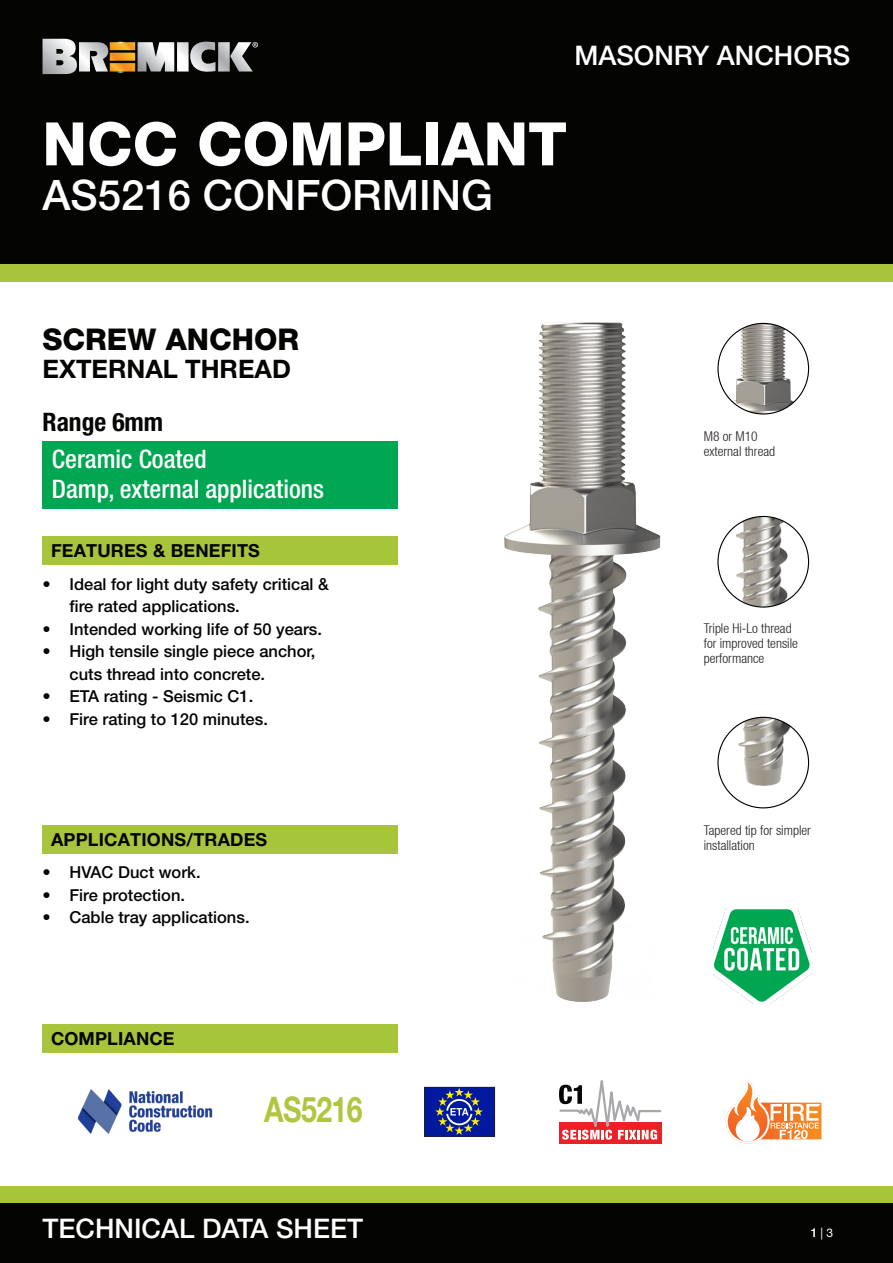
<style>
.page{position:relative;width:893px;height:1263px;background:#fff}
.page>*{position:absolute;margin:0;border:0;box-sizing:border-box;transform-origin:0 0}
.t1{font:800 60px "Helvetica Neue LT Std";color:#fff}
.t2{font:500 42px "Helvetica Neue LT Std";color:#fff}
.t3{font:700 35.4px "Helvetica Neue LT Pro";letter-spacing:-.02em;color:#b2c53e;scale:.81 1}
.Heading_First_Line{font:800 30px "Helvetica Neue LT Std";color:#040503}
.t4{font:500 27px "Helvetica Neue LT Std";color:#fff}
.SIZE{font:500 condensed 25.5px "Helvetica Neue LT Std";color:#fff}
.Heading_Second_Line{font:700 25.5px "Helvetica Neue";color:#040503}
.SIZE-2{font:700 condensed 25.5px "Helvetica Neue LT Std";color:#040503}
.Subheading{font:700 18px "Helvetica Neue LT Pro";letter-spacing:.01em;color:#040503}
.t5{font:500 16.5px/22.5px "Helvetica Neue LT Std";color:#040503}
.CALL_OUT{font:300 condensed 13.5px/15px "Helvetica Neue LT";color:#231f20}
.t6{font:12px "Helvetica Neue LT Std";color:#fff}
</style>
<div class="page">
<div style="left:0;top:1186px;width:893px;height:17px;background:#a6c53b"></div>
<div style="left:0;top:1203px;width:893px;height:60px;background:#040503"></div>
<div style="left:0;top:0;width:893px;height:265px;background:#040503"></div>
<div style="left:0;top:265px;width:893px;height:17px;background:#a6c53b"></div>
<div style="left:43px;top:1025px;width:355px;height:28px;background:#a6c53b"></div>
<div style="left:43px;top:537px;width:355px;height:28px;background:#a6c53b"></div>
<div style="left:43px;top:826px;width:355px;height:28px;background:#a6c53b"></div>
<svg style="left:43px;top:38px;width:215px;height:37px"></svg>
<div style="left:43px;top:442px;width:355px;height:67px;background:#00a651"></div>
<img style="left:714px;top:908px;width:97px;height:96px">
<div style="left:424px;top:1087px;width:71px;height:49px;background:#00199f"></div>
<div style="left:424px;top:1087px;width:71px;height:49px;border:1px solid #231f20"></div>
<svg style="left:435px;top:1088px;width:48px;height:47px"></svg>
<svg style="left:726px;top:1080px;width:96px;height:63px"></svg>
<svg style="left:559px;top:1080px;width:103px;height:64px"></svg>
<img style="left:718px;top:323px;width:90px;height:91px;border-radius:45px">
<img style="left:718px;top:516px;width:90px;height:91px;border-radius:45px">
<img style="left:718px;top:717px;width:90px;height:91px;border-radius:45px">
<img style="left:78px;top:1089px;width:134px;height:45px">
<img style="left:504px;top:323px;width:156px;height:678px">
<p class="t4" style="left:574px;top:40px;width:278px">MASONRY ANCHORS</p>
<p class="t1" style="left:43px;top:108px;width:526px">NCC COMPLIANT</p>
<p class="t2" style="left:43px;top:170px;width:452px">AS5216 CONFORMING</p>
<p class="Heading_First_Line" style="left:43px;top:321px;width:258px">SCREW ANCHOR</p>
<p class="Heading_Second_Line" style="left:43px;top:354px;width:250px">EXTERNAL THREAD</p>
<p class="SIZE-2" style="left:43px;top:406px;width:122px">Range 6mm</p>
<p class="SIZE" style="left:52px;top:444px;width:156px">Ceramic Coated</p>
<p class="SIZE" style="left:52px;top:474px;width:273px">Damp, external applications</p>
<p class="Subheading" style="left:51px;top:540px;width:210px">FEATURES &amp; BENEFITS</p>
<p class="t5" style="left:70px;top:572px;width:261px;text-indent:-27px">• Ideal for light duty safety critical &amp; fire rated applications.</p>
<p class="t5" style="left:43px;top:617px;width:281px">• Intended working life of 50 years.</p>
<p class="t5" style="left:70px;top:640px;width:247px;text-indent:-27px">• High tensile single piece anchor, cuts thread into concrete.</p>
<p class="t5" style="left:43px;top:685px;width:212px">• ETA rating - Seismic C1.</p>
<p class="t5" style="left:43px;top:707px;width:227px">• Fire rating to 120 minutes.</p>
<p class="Subheading" style="left:51px;top:829px;width:218px">APPLICATIONS/TRADES</p>
<p class="t5" style="left:43px;top:861px;width:160px">• HVAC Duct work.</p>
<p class="t5" style="left:43px;top:884px;width:144px">• Fire protection.</p>
<p class="t5" style="left:43px;top:906px;width:209px">• Cable tray applications.</p>
<p class="Subheading" style="left:51px;top:1028px;width:125px">COMPLIANCE</p>
<p class="t3" style="left:264px;top:1087px;width:123px">AS5216</p>
<p class="t4" style="left:43px;top:1212px;width:322px">TECHNICAL DATA SHEET</p>
<p class="CALL_OUT" style="left:704px;top:428px;width:73px">M8 or M10 external thread</p>
<p class="CALL_OUT" style="left:704px;top:620px;width:96px">Triple Hi-Lo thread for improved tensile performance</p>
<p class="CALL_OUT" style="left:704px;top:822px;width:109px">Tapered tip for simpler installation</p>
<p class="t6" style="left:810px;top:1226px;width:24px">1 | 3</p>
</div>
